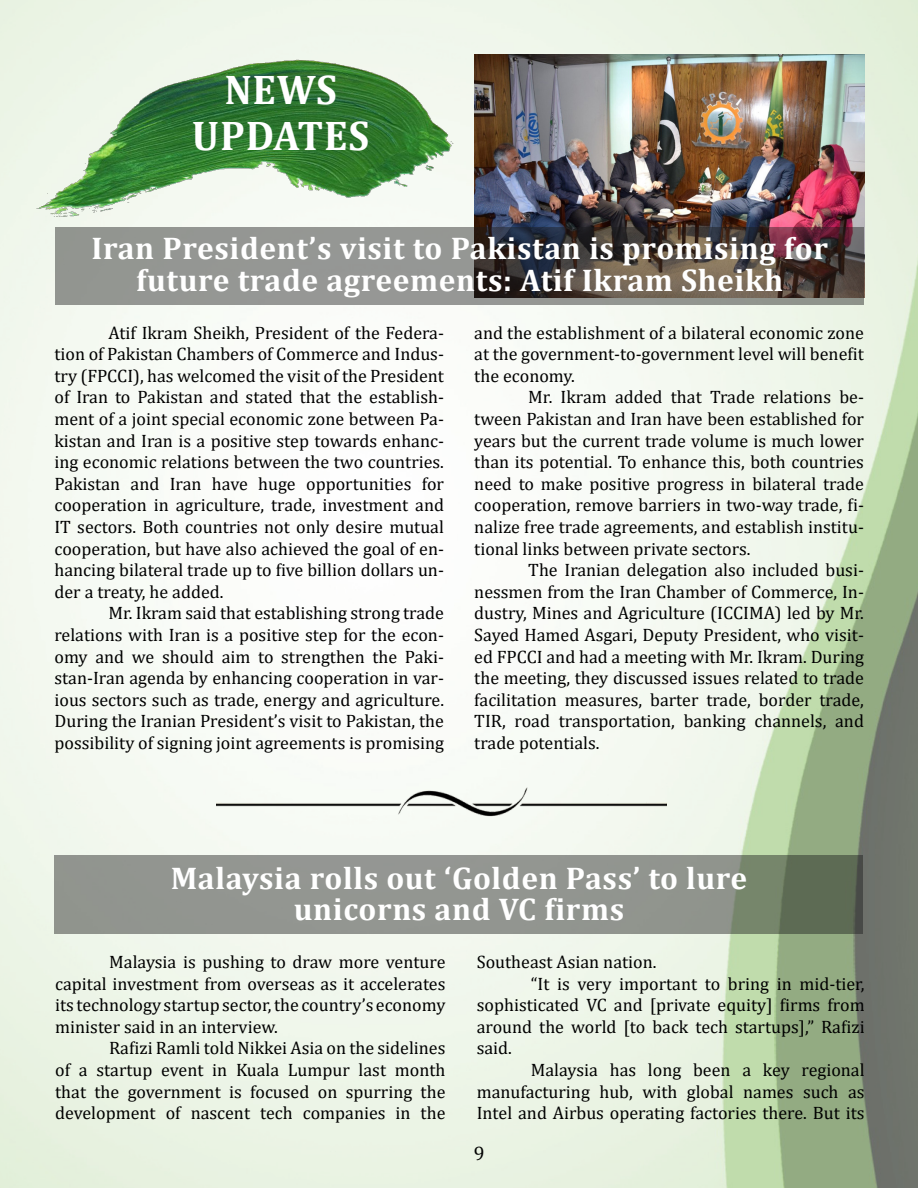
<style>
.page{position:relative;width:918px;height:1188px;background:#fff}
.page>*{position:absolute;margin:0;border:0;box-sizing:border-box;transform-origin:0 0}
.Section_head{font:700 41.7px "Cambria";letter-spacing:.02em;color:#fff}
.Head{font:700 31.5px/31.5px "Cambria";letter-spacing:.02em;color:#fff;text-align:center}
.t1{font:19.5px "Cambria";color:#000}
.Body{font:18px/21.6px "Cambria";color:#000;text-align:justify}
</style>
<div class="page">
<img style="left:0;top:1px;width:918px;height:1186px">
<img style="left:474px;top:55px;width:390px;height:242px">
<svg style="left:55px;top:227px;width:808px;height:78px;background:#74706c"></svg>
<img style="left:29px;top:55px;width:435px;height:164px">
<img style="left:217px;top:782px;width:450px;height:54px">
<svg style="left:54px;top:856px;width:809px;height:78px;background:#8a8f87"></svg>
<p class="Section_head" style="left:224px;top:60px;width:114px">NEWS</p>
<p class="Section_head" style="left:192px;top:107px;width:179px">UPDATES</p>
<p class="Head" style="left:92px;top:232px;width:738px">Iran President’s visit to Pakistan is promising for future trade agreements: Atif Ikram Sheikh</p>
<p class="Body" style="left:54px;top:322px;width:391px;text-indent:54px">Atif Ikram Sheikh, President of the Federa&shy;tion of Pakistan Chambers of Commerce and Indus&shy;try (FPCCI), has welcomed the visit of the President of Iran to Pakistan and stated that the establish&shy;ment of a joint special economic zone between Pa&shy;kistan and Iran is a positive step towards enhanc&shy;ing economic relations between the two countries.<br>Pakistan and Iran have huge opportunities for cooperation in agriculture, trade, investment and IT sectors. Both countries not only desire mutual cooperation, but have also achieved the goal of en&shy;hancing bilateral trade up to five billion dollars un&shy;der a treaty, he added.</p>
<p class="Body" style="left:54px;top:602px;width:391px;text-indent:54px">Mr. Ikram said that establishing strong trade relations with Iran is a positive step for the econ&shy;omy and we should aim to strengthen the Paki&shy;stan-Iran agenda by enhancing cooperation in var&shy;ious sectors such as trade, energy and agriculture.<br>During the Iranian President’s visit to Pakistan, the possibility of signing joint agreements is promising</p>
<p class="Body" style="left:474px;top:322px;width:391px">and the establishment of a bilateral economic zone at the government-to-government level will benefit the economy.</p>
<p class="Body" style="left:474px;top:386px;width:391px;text-indent:54px">Mr. Ikram added that Trade relations be&shy;tween Pakistan and Iran have been established for years but the current trade volume is much lower than its potential. To enhance this, both countries need to make positive progress in bilateral trade cooperation, remove barriers in two-way trade, fi&shy;nalize free trade agreements, and establish institu&shy;tional links between private sectors.</p>
<p class="Body" style="left:474px;top:559px;width:391px;text-indent:54px">The Iranian delegation also included busi&shy;nessmen from the Iran Chamber of Commerce, In&shy;dustry, Mines and Agriculture (ICCIMA) led by Mr.<br>Sayed Hamed Asgari, Deputy President, who visit&shy;ed FPCCI and had a meeting with Mr. Ikram. During the meeting, they discussed issues related to trade facilitation measures, barter trade, border trade, TIR, road transportation, banking channels, and trade potentials.</p>
<p class="Head" style="left:171px;top:861px;width:578px">Malaysia rolls out ‘Golden Pass’ to lure</p>
<p class="Head" style="left:294px;top:893px;width:332px">unicorns and VC firms</p>
<p class="Body" style="left:55px;top:951px;width:392px;text-indent:54px">Malaysia is pushing to draw more venture capital investment from overseas as it accelerates its technology startup sector, the country’s economy minister said in an interview.</p>
<p class="Body" style="left:55px;top:1037px;width:392px;text-indent:54px">Rafizi Ramli told Nikkei Asia on the sidelines of a startup event in Kuala Lumpur last month that the government is focused on spurring the development of nascent tech companies in the</p>
<p class="Body" style="left:477px;top:951px;width:181px">Southeast Asian nation.</p>
<p class="Body" style="left:477px;top:973px;width:389px;text-indent:54px">“It is very important to bring in mid-tier, sophisticated VC and [private equity] firms from around the world [to back tech startups],” Rafizi said.</p>
<p class="Body" style="left:477px;top:1059px;width:389px;text-indent:54px">Malaysia has long been a key regional manufacturing hub, with global names such as Intel and Airbus operating factories there. But its</p>
<p class="t1" style="left:474px;top:1142px;width:12px">9</p>
</div>
